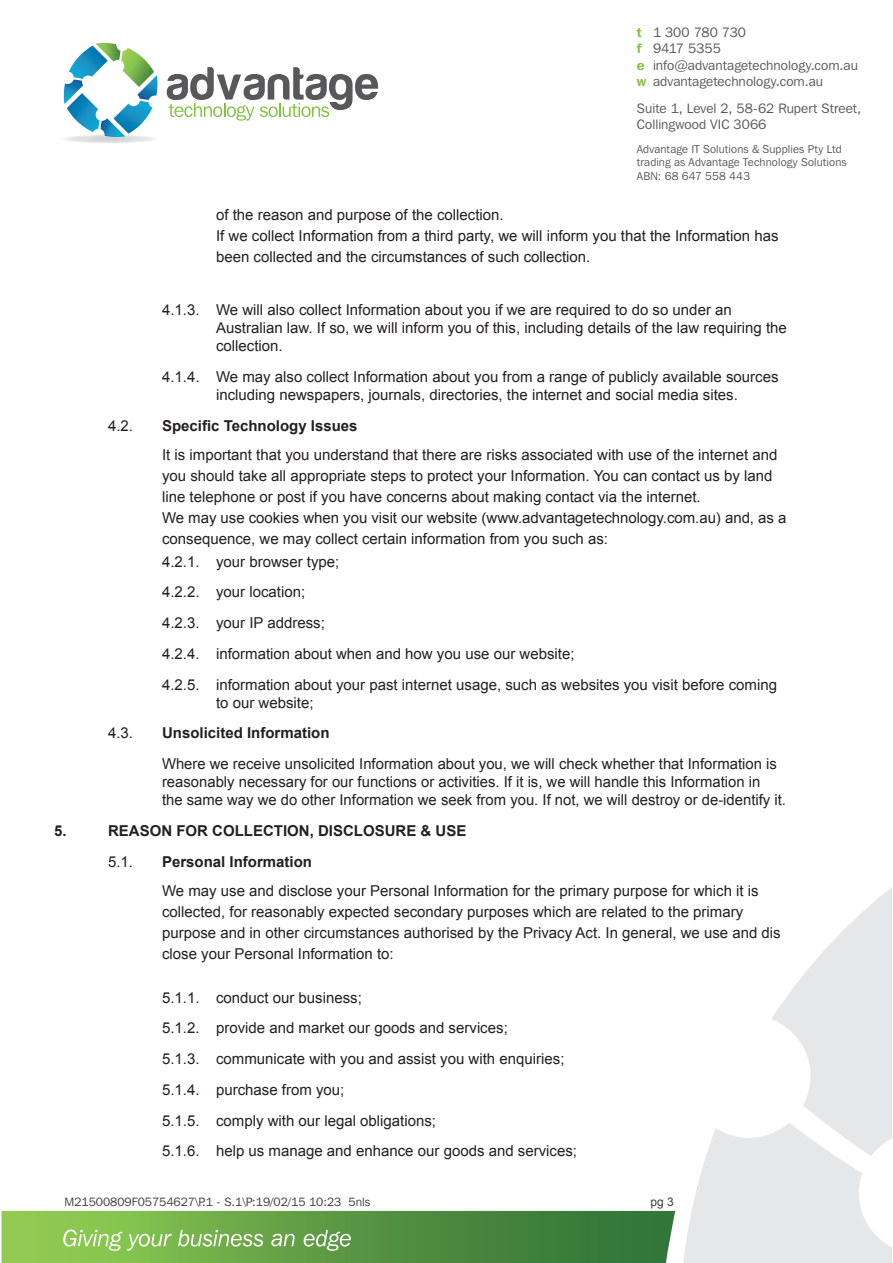
<style>
.page{position:relative;width:893px;height:1263px;background:#fff}
.page>*{position:absolute;margin:0;border:0;box-sizing:border-box;transform-origin:0 0}
.text{font:15px/21px "Arial";color:#231f20}
.t1{font:700 15px "Arial";color:#231f20}
.t2{font:13.65px/16.4px "Franklin Gothic IT Cby BT";letter-spacing:.005em;color:#57585a}
.t3{font:12px "Franklin Gothic IT Cby BT";color:#3e3e3f}
.t4{font:12px "Arial";color:#3e3e3f}
.t5{font:11.4px/13.6px "Franklin Gothic IT Cby BT";letter-spacing:.01em;color:#57585a}
.s1{font-weight:600;color:#81c340}
</style>
<div class="page">
<svg style="left:1px;top:888px;width:890px;height:375px"></svg>
<svg style="left:167px;top:67px;width:211px;height:54px"></svg>
<svg style="left:61px;top:135px;width:98px;height:8px"></svg>
<svg style="left:63px;top:43px;width:95px;height:94px"></svg>
<p class="t2" style="left:637px;top:24px;width:223px"><span class="s1">t</span> 1 300 780 730<br><span class="s1">f</span> 9417 5355<br><span class="s1">e</span> info@advantagetechnology.com.au <span class="s1">w</span> advantagetechnology.com.au</p>
<p class="t2" style="left:637px;top:99px;width:226px">Suite 1, Level 2, 58-62 Rupert Street,<br>Collingwood VIC 3066</p>
<p class="t5" style="left:637px;top:142px;width:211px">Advantage IT Solutions &amp; Supplies Pty Ltd trading as Advantage Technology Solutions<br>ABN: 68 647 558 443</p>
<p class="text" style="left:216px;top:205px;width:289px">of the reason and purpose of the collection.</p>
<p class="text" style="left:216px;top:226px;width:564px">If we collect Information from a third party, we will inform you that the Information has been collected and the circumstances of such collection.</p>
<p class="text" style="left:216px;top:301px;width:572px;line-height:18px;text-indent:-54px">4.1.3. We will also collect Information about you if we are required to do so under an<br>Australian law. If so, we will inform you of this, including details of the law requiring the collection.</p>
<p class="text" style="left:216px;top:368px;width:564px;line-height:18px;text-indent:-54px">4.1.4. We may also collect Information about you from a range of publicly available sources including newspapers, journals, directories, the internet and social media sites.</p>
<p class="text" style="left:108px;top:415px;width:27px">4.2.</p>
<p class="t1" style="left:162px;top:416px;width:197px">Specific Technology Issues</p>
<p class="text" style="left:162px;top:445px;width:617px">It is important that you understand that there are risks associated with use of the internet and you should take all appropriate steps to protect your Information. You can contact us by land line telephone or post if you have concerns about making contact via the internet.</p>
<p class="text" style="left:162px;top:508px;width:626px">We may use cookies when you visit our website (www.advantagetechnology.com.au) and, as a consequence, we may collect certain information from you such as:</p>
<p class="text" style="left:162px;top:551px;width:179px">4.2.1. your browser type;</p>
<p class="text" style="left:162px;top:582px;width:145px">4.2.2. your location;</p>
<p class="text" style="left:162px;top:613px;width:164px">4.2.3. your IP address;</p>
<p class="text" style="left:162px;top:643px;width:414px">4.2.4. information about when and how you use our website;</p>
<p class="text" style="left:216px;top:676px;width:563px;line-height:18px;text-indent:-54px">4.2.5. information about your past internet usage, such as websites you visit before coming to our website;</p>
<p class="text" style="left:108px;top:723px;width:27px">4.3.</p>
<p class="t1" style="left:162px;top:723px;width:169px">Unsolicited Information</p>
<p class="text" style="left:162px;top:755px;width:625px;line-height:18px">Where we receive unsolicited Information about you, we will check whether that Information is reasonably necessary for our functions or activities. If it is, we will handle this Information in<br>the same way we do other Information we seek from you. If not, we will destroy or de-identify it.</p>
<p class="t1" style="left:54px;top:821px;width:14px">5.</p>
<p class="t1" style="left:108px;top:821px;width:360px">REASON FOR COLLECTION, DISCLOSURE &amp; USE</p>
<p class="text" style="left:108px;top:851px;width:27px">5.1.</p>
<p class="t1" style="left:162px;top:851px;width:152px">Personal Information</p>
<p class="text" style="left:162px;top:881px;width:620px">We may use and disclose your Personal Information for the primary purpose for which it is collected, for reasonably expected secondary purposes which are related to the primary purpose and in other circumstances authorised by the Privacy Act. In general, we use and dis close your Personal Information to:</p>
<p class="text" style="left:162px;top:987px;width:201px">5.1.1. conduct our business;</p>
<p class="text" style="left:162px;top:1018px;width:347px">5.1.2. provide and market our goods and services;</p>
<p class="text" style="left:162px;top:1048px;width:404px">5.1.3. communicate with you and assist you with enquiries;</p>
<p class="text" style="left:162px;top:1079px;width:184px">5.1.4. purchase from you;</p>
<p class="text" style="left:162px;top:1110px;width:276px">5.1.5. comply with our legal obligations;</p>
<p class="text" style="left:162px;top:1141px;width:417px">5.1.6. help us manage and enhance our goods and services;</p>
<p class="t3" style="left:64px;top:1194px;width:307px">M21500809F05754627\P.1 - S.1\P:19/02/15 10:23 5nls</p>
<p class="t4" style="left:651px;top:1194px;width:25px">pg 3</p>
</div>
